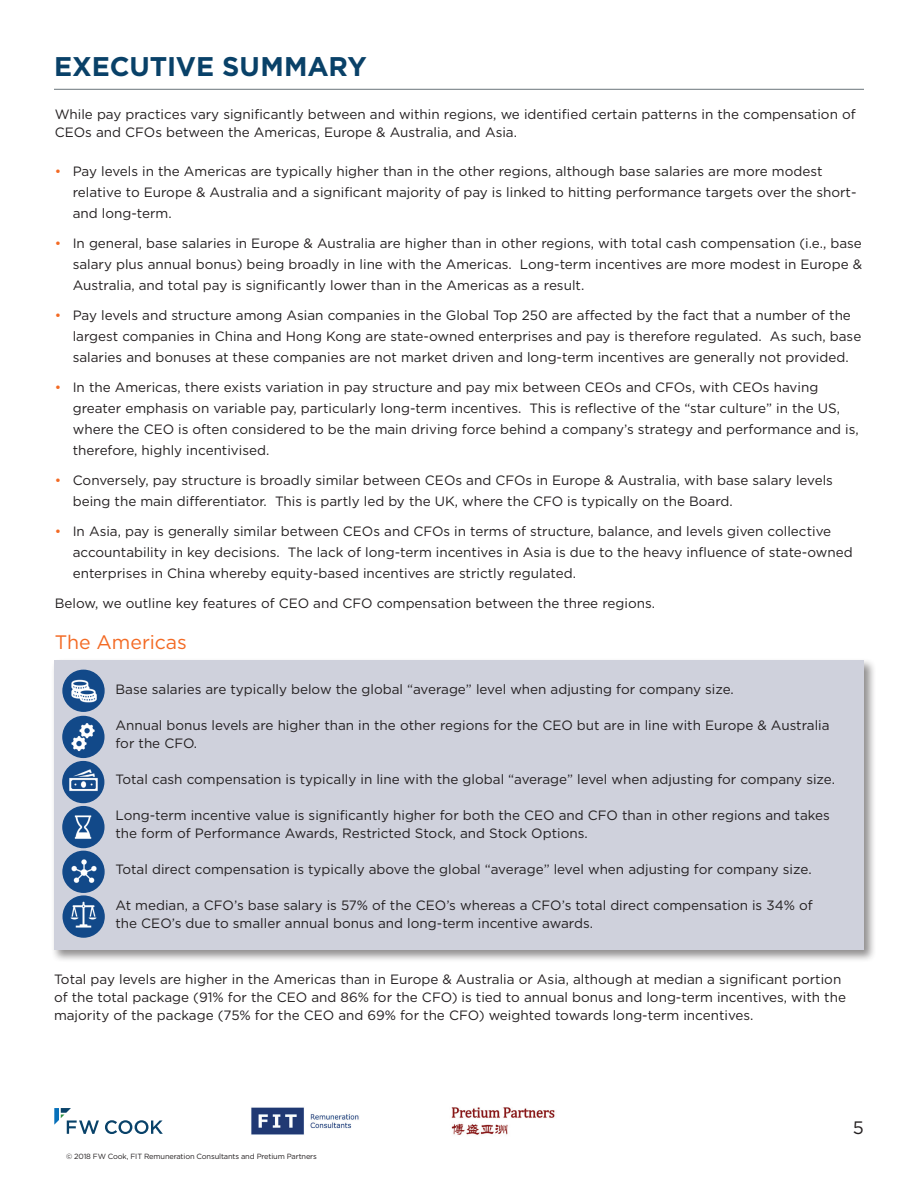
<style>
.page{position:relative;width:918px;height:1188px;background:#fff}
.page>*{position:absolute;margin:0;border:0;box-sizing:border-box;transform-origin:0 0}
.t1{font:700 27px "Gotham";letter-spacing:-.005em;color:#094168}
.t2{font:19.5px "Gotham";color:#f36a24}
.t3{font:18px "Gotham";color:#231f20}
.t4{font:13.5px/21px "Gotham";color:#231f20}
.t5{font:7.5px "Gotham";letter-spacing:-.02em;color:#231f20}
.t6{font:2.85px "Calibri";color:#040503}
.s1{color:#f36a24}
</style>
<div class="page">
<img style="left:251px;top:1107px;width:108px;height:28px">
<img style="left:451px;top:1107px;width:104px;height:28px">
<svg style="left:105px;top:1120px;width:58px;height:14px"></svg>
<svg style="left:54px;top:1108px;width:45px;height:26px"></svg>
<div style="left:51px;top:658px;width:826px;height:304px;background:#231f20;opacity:.5"></div>
<div style="left:54px;top:661px;width:810px;height:289px;background:#cfd1dc"></div>
<hr style="left:54px;top:89px;width:810px;height:1px;background:#6a747b">
<div style="left:63px;top:670px;width:41px;height:41px;background:#124989;border-radius:50%"></div>
<div style="left:62px;top:670px;width:43px;height:42px;border:2px solid #124989;border-radius:50%"></div>
<img style="left:69px;top:677px;width:29px;height:28px">
<div style="left:63px;top:717px;width:41px;height:40px;background:#124989;border-radius:50%"></div>
<div style="left:62px;top:716px;width:43px;height:42px;border:2px solid #124989;border-radius:50%"></div>
<img style="left:67px;top:721px;width:32px;height:32px">
<div style="left:63px;top:762px;width:41px;height:40px;background:#124989;border-radius:50%"></div>
<div style="left:62px;top:761px;width:42px;height:42px;border:2px solid #124989;border-radius:50%"></div>
<img style="left:68px;top:765px;width:30px;height:30px">
<div style="left:63px;top:807px;width:41px;height:41px;background:#124989;border-radius:50%"></div>
<div style="left:62px;top:806px;width:43px;height:42px;border:2px solid #124989;border-radius:50%"></div>
<img style="left:74px;top:815px;width:18px;height:24px">
<div style="left:63px;top:851px;width:41px;height:41px;background:#124989;border-radius:50%"></div>
<div style="left:62px;top:851px;width:43px;height:42px;border:2px solid #124989;border-radius:50%"></div>
<img style="left:69px;top:856px;width:30px;height:30px">
<div style="left:63px;top:896px;width:41px;height:41px;background:#124989;border-radius:50%"></div>
<div style="left:63px;top:895px;width:42px;height:43px;border:2px solid #124989;border-radius:50%"></div>
<img style="left:69px;top:900px;width:29px;height:29px">
<h1 class="t1" style="left:54px;top:48px;width:314px">EXECUTIVE SUMMARY</h1>
<p class="t4" style="left:55px;top:105px;width:803px;line-height:18px">While pay practices vary significantly between and within regions, we identified certain patterns in the compensation of<br>CEOs and CFOs between the Americas, Europe &amp; Australia, and Asia.</p>
<p class="t4" style="left:73px;top:160px;width:785px;text-indent:-18px"><span class="s1">•</span> Pay levels in the Americas are typically higher than in the other regions, although base salaries are more modest relative to Europe &amp; Australia and a significant majority of pay is linked to hitting performance targets over the short&shy;and long-term.</p>
<p class="t4" style="left:73px;top:232px;width:791px;text-align:justify;text-indent:-18px"><span class="s1">•</span> In general, base salaries in Europe &amp; Australia are higher than in other regions, with total cash compensation (i.e., base salary plus annual bonus) being broadly in line with the Americas. Long-term incentives are more modest in Europe &amp; Australia, and total pay is significantly lower than in the Americas as a result.</p>
<p class="t4" style="left:73px;top:304px;width:790px;text-indent:-18px"><span class="s1">•</span> Pay levels and structure among Asian companies in the Global Top 250 are affected by the fact that a number of the largest companies in China and Hong Kong are state-owned enterprises and pay is therefore regulated. As such, base salaries and bonuses at these companies are not market driven and long-term incentives are generally not provided.</p>
<p class="t4" style="left:73px;top:376px;width:788px;text-indent:-18px"><span class="s1">•</span> In the Americas, there exists variation in pay structure and pay mix between CEOs and CFOs, with CEOs having greater emphasis on variable pay, particularly long-term incentives. This is reflective of the “star culture” in the US, where the CEO is often considered to be the main driving force behind a company’s strategy and performance and is, therefore, highly incentivised.</p>
<p class="t4" style="left:73px;top:469px;width:762px;text-indent:-18px"><span class="s1">•</span> Conversely, pay structure is broadly similar between CEOs and CFOs in Europe &amp; Australia, with base salary levels being the main differentiator. This is partly led by the UK, where the CFO is typically on the Board.</p>
<p class="t4" style="left:73px;top:520px;width:782px;text-indent:-18px"><span class="s1">•</span> In Asia, pay is generally similar between CEOs and CFOs in terms of structure, balance, and levels given collective accountability in key decisions. The lack of long-term incentives in Asia is due to the heavy influence of state-owned enterprises in China whereby equity-based incentives are strictly regulated.</p>
<p class="t4" style="left:55px;top:592px;width:602px">Below, we outline key features of CEO and CFO compensation between the three regions.</p>
<h2 class="t2" style="left:55px;top:630px;width:134px">The Americas</h2>
<p class="t4" style="left:115px;top:678px;width:620px">Base salaries are typically below the global “average” level when adjusting for company size.</p>
<p class="t4" style="left:115px;top:716px;width:716px;line-height:18px">Annual bonus levels are higher than in the other regions for the CEO but are in line with Europe &amp; Australia for the CFO.</p>
<p class="t4" style="left:115px;top:768px;width:721px">Total cash compensation is typically in line with the global “average” level when adjusting for company size.</p>
<p class="t4" style="left:115px;top:806px;width:716px;line-height:18px">Long-term incentive value is significantly higher for both the CEO and CFO than in other regions and takes the form of Performance Awards, Restricted Stock, and Stock Options.</p>
<p class="t4" style="left:115px;top:858px;width:698px">Total direct compensation is typically above the global “average” level when adjusting for company size.</p>
<p class="t4" style="left:115px;top:896px;width:699px;line-height:18px">At median, a CFO’s base salary is 57% of the CEO’s whereas a CFO’s total direct compensation is 34% of the CEO’s due to smaller annual bonus and long-term incentive awards.</p>
<p class="t4" style="left:54px;top:969px;width:794px;line-height:18px">Total pay levels are higher in the Americas than in Europe &amp; Australia or Asia, although at median a significant portion of the total package (91% for the CEO and 86% for the CFO) is tied to annual bonus and long-term incentives, with the majority of the package (75% for the CEO and 69% for the CFO) weighted towards long-term incentives.</p>
<p class="t6" style="left:126px;top:978px;width:2px">!</p>
<p class="t5" style="left:66px;top:1152px;width:252px">© 2018 FW Cook, FIT Remuneration Consultants and Pretium Partners</p>
<h3 class="t3" style="left:853px;top:1116px;width:13px">5</h3>
</div>
